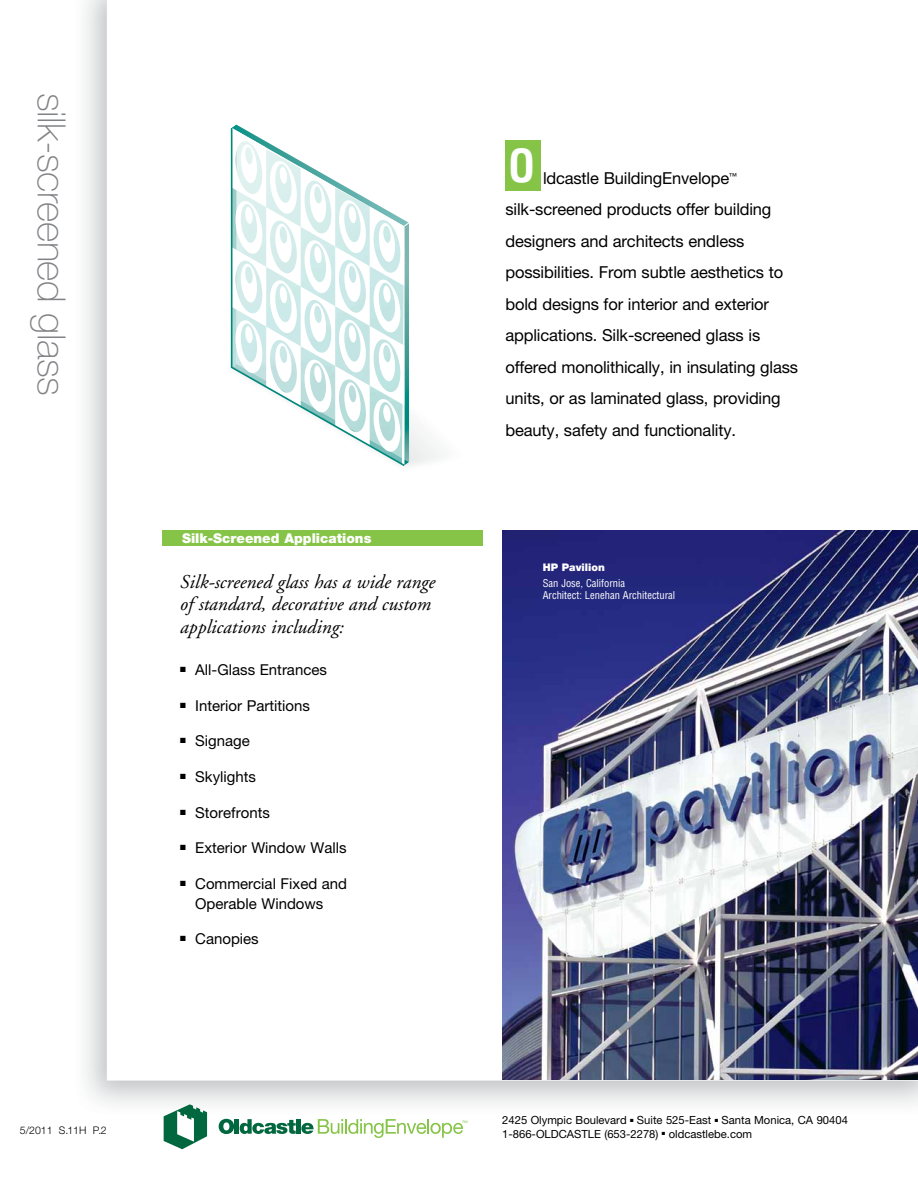
<style>
.page{position:relative;width:918px;height:1188px;background:#fff}
.page>*{position:absolute;margin:0;border:0;box-sizing:border-box;transform-origin:0 0}
.t1{font:700 condensed 44.25px "Helvetica";color:#fff}
.t2{font:100 39px "Helvetica Neue";letter-spacing:-.015em;color:#808285}
.t3{font:italic 19.5px/22.5px "Adobe Garamond";color:#000}
.t4{font:16.5px/31.5px "Helvetica Neue";letter-spacing:-.01em;color:#000}
.t5{font:15px/19.5px "Helvetica Neue";color:#000;text-align:center}
.t6{font:900 13.5px "Helvetica Neue";color:#fff}
.t7{font:11.25px/13.5px "Helvetica Neue";color:#000}
.t8{font:condensed 10.5px/12px "Helvetica";color:#fff}
.t9{font:300 10.5px "Helvetica Neue";color:#000}
.t10{font:900 10.5px "Helvetica Neue";color:#fff}
.t11{font:4.5px "Zapf Dingbats ITC";color:#000}
</style>
<div class="page">
<img style="left:85px;top:0;width:833px;height:1150px">
<svg style="left:219px;top:1119px;width:15px;height:15px"></svg>
<hr style="left:235px;top:1119px;width:4px;height:15px;background:#00673e">
<svg style="left:164px;top:1104px;width:43px;height:45px"></svg>
<svg style="left:240px;top:1119px;width:227px;height:19px"></svg>
<img style="left:502px;top:531px;width:416px;height:549px">
<div style="left:162px;top:530px;width:320px;height:16px;background:#85c446"></div>
<div style="left:505px;top:140px;width:35px;height:50px;background:#85c446"></div>
<img style="left:206px;top:245px;width:269px;height:255px">
<svg style="left:232px;top:125px;width:177px;height:340px"></svg>
<svg style="left:231px;top:128px;width:174px;height:338px"></svg>
<h2 class="t2" style="left:74px;top:93px;width:304px;rotate:90deg">silk-screened glass</h2>
<p class="t6" style="left:182px;top:530px;width:191px">Silk-Screened Applications</p>
<p class="t3" style="left:180px;top:571px;width:257px">Silk-screened glass has a wide range of standard, decorative and custom applications including:</p>
<p class="t5" style="left:180px;top:660px;width:148px">■ All-Glass Entrances</p>
<p class="t5" style="left:180px;top:695px;width:131px">■ Interior Partitions</p>
<p class="t5" style="left:180px;top:731px;width:71px">■ Signage</p>
<p class="t5" style="left:180px;top:767px;width:77px">■ Skylights</p>
<p class="t5" style="left:180px;top:802px;width:91px">■ Storefronts</p>
<p class="t5" style="left:180px;top:838px;width:168px">■ Exterior Window Walls</p>
<p class="t5" style="left:180px;top:874px;width:168px">■ Commercial Fixed and<br>Operable Windows</p>
<p class="t5" style="left:180px;top:929px;width:80px">■ Canopies</p>
<h1 class="t1" style="left:508px;top:139px;width:29px">O</h1>
<p class="t4" style="left:506px;top:162px;width:294px;text-indent:37px">ldcastle BuildingEnvelope<sup>™ </sup>silk-screened products offer building designers and architects endless possibilities. From subtle aesthetics to bold designs for interior and exterior applications. Silk-screened glass is offered monolithically, in insulating glass units, or as laminated glass, providing beauty, safety and functionality.</p>
<p class="t10" style="left:543px;top:561px;width:64px">HP Pavilion</p>
<p class="t8" style="left:543px;top:577px;width:134px">San Jose, California<br>Architect: Lenehan Architectural</p>
<p class="t7" style="left:502px;top:1113px;width:347px">2425 Olympic Boulevard ■ Suite 525-East ■ Santa Monica, CA 90404<br>1-866-OLDCASTLE (653-2278)</p>
<p class="t9" style="left:20px;top:1124px;width:88px">5/2011 S.11H P.2</p>
<p class="t7" style="left:669px;top:1127px;width:85px">oldcastlebe.com</p>
<p class="t11" style="left:662px;top:1132px;width:5px">■</p>
</div>
